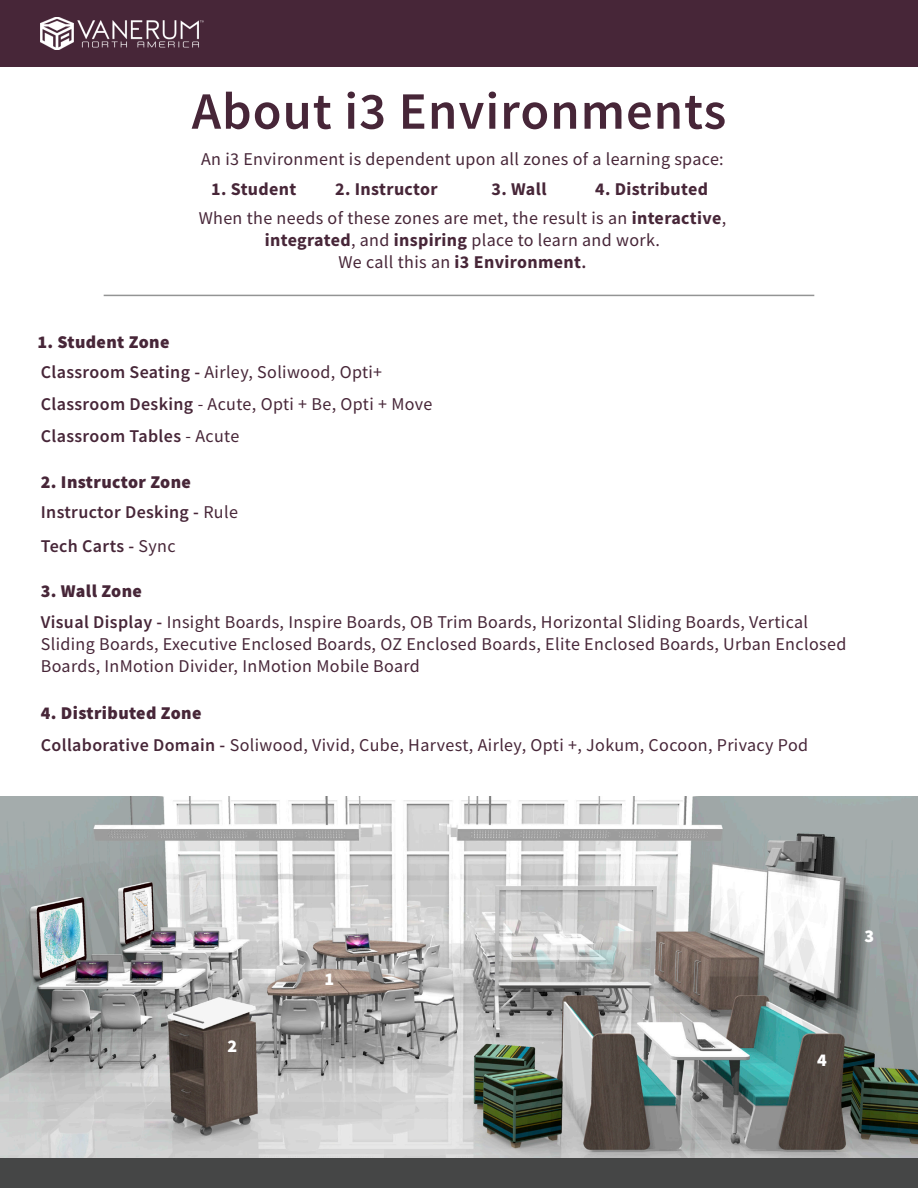
<style>
.page{position:relative;width:918px;height:1188px;background:#fff}
.page>*{position:absolute;margin:0;border:0;box-sizing:border-box;transform-origin:0 0}
.t1{font:600 52.5px "Source Sans Pro";letter-spacing:.02em;color:#472638}
.t2{font:18px/21.6px "Source Sans Pro";letter-spacing:.02em;color:#472638}
.t3{font:700 18px "Source Sans Pro";letter-spacing:.02em;color:#472638}
.t4{font:600 18px "Source Sans Pro";letter-spacing:.02em;color:#472638}
.t5{font:900 18px "Source Sans Pro";letter-spacing:.02em;color:#472638}
.t6{font:900 18px "Source Sans Pro";color:#fff}
.s1{font-weight:700}
.s2{font-weight:400}
.s3{font-weight:600}
</style>
<div class="page">
<div style="left:0;top:0;width:918px;height:67px;background:#472638"></div>
<hr style="left:104px;top:295px;width:710px;height:1px;background:#939494">
<div style="left:0;top:1158px;width:918px;height:30px;background:#454646"></div>
<img style="left:0;top:796px;width:918px;height:362px">
<img style="left:41px;top:18px;width:163px;height:31px">
<p class="t1" style="left:192px;top:77px;width:536px">About i3 Environments</p>
<p class="t2" style="left:201px;top:148px;width:524px">An i3 Environment is dependent upon all zones of a learning space:</p>
<p class="t3" style="left:211px;top:177px;width:87px">1. Student</p>
<p class="t3" style="left:335px;top:177px;width:104px">2. Instructor</p>
<p class="t3" style="left:492px;top:177px;width:56px">3. Wall</p>
<p class="t3" style="left:595px;top:177px;width:114px">4. Distributed</p>
<p class="t2" style="left:199px;top:208px;width:529px;text-align:center">When the needs of these zones are met, the result is an <span class="s1">interactive</span>, <span class="s1">integrated</span>, and <span class="s1">inspiring</span> place to learn and work.</p>
<p class="t3" style="left:338px;top:250px;width:250px"><span class="s2">We call this an</span> i3 Environment<span class="s3">.</span></p>
<p class="t5" style="left:37px;top:329px;width:134px">1. Student Zone</p>
<p class="t2" style="left:41px;top:361px;width:343px"><span class="s3">Classroom Seating -</span> Airley, Soliwood, Opti+</p>
<p class="t2" style="left:41px;top:393px;width:393px"><span class="s3">Classroom Desking</span> - Acute, Opti + Be, Opti + Move</p>
<p class="t4" style="left:41px;top:424px;width:200px">Classroom Tables <span class="s2">- Acute</span></p>
<p class="t5" style="left:41px;top:470px;width:152px">2. Instructor Zone</p>
<p class="t4" style="left:41px;top:501px;width:199px">Instructor Desking - <span class="s2">Rule</span></p>
<p class="t4" style="left:41px;top:534px;width:136px">Tech Carts - <span class="s2">Sync</span></p>
<p class="t5" style="left:41px;top:578px;width:103px">3. Wall Zone</p>
<p class="t2" style="left:41px;top:612px;width:807px"><span class="s3">Visual Display -</span> Insight Boards, Inspire Boards, OB Trim Boards, Horizontal Sliding Boards, Vertical<br>Sliding Boards, Executive Enclosed Boards, OZ Enclosed Boards, Elite Enclosed Boards, Urban Enclosed<br>Boards, InMotion Divider, InMotion Mobile Board</p>
<p class="t5" style="left:41px;top:700px;width:162px">4. Distributed Zone</p>
<p class="t2" style="left:41px;top:734px;width:769px"><span class="s3">Collaborative Domain -</span> Soliwood, Vivid, Cube, Harvest, Airley, Opti +, Jokum, Cocoon, Privacy Pod</p>
<p class="t6" style="left:228px;top:1034px;width:11px">2</p>
<p class="t6" style="left:324px;top:967px;width:11px">1</p>
<p class="t6" style="left:864px;top:924px;width:11px">3</p>
<p class="t6" style="left:817px;top:1048px;width:11px">4</p>
</div>
